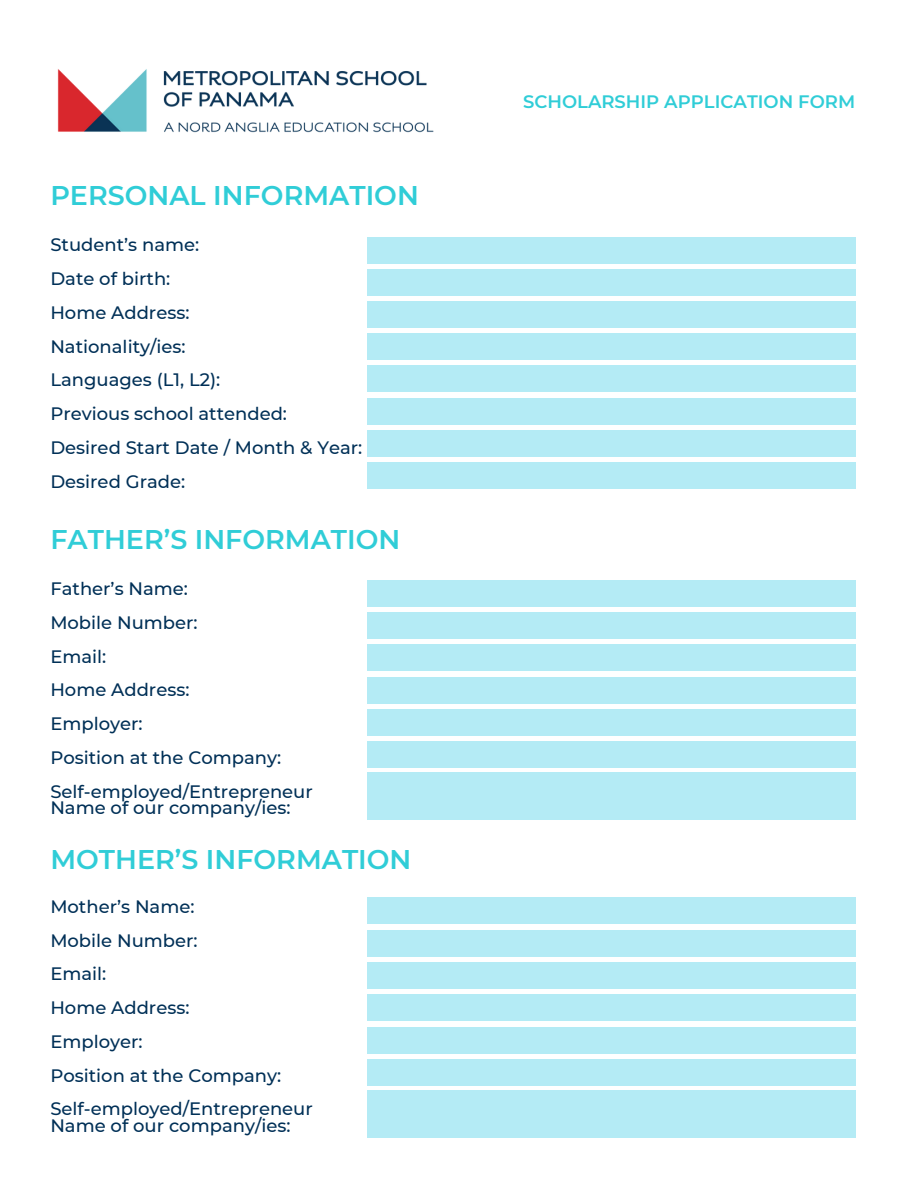
<style>
.page{position:relative;width:918px;height:1188px;background:#fff}
.page>*{position:absolute;margin:0;border:0;box-sizing:border-box;transform-origin:0 0}
.t1{font:600 27px "Montserrat";color:#30cdd7}
.t2{font:500 18px "Montserrat";color:#003057}
.t3{font:600 18px "Montserrat";color:#30cdd7}
</style>
<div class="page">
<img style="left:57px;top:69px;width:377px;height:64px">
<div style="left:367px;top:237px;width:488px;height:26px;background:#b4ebf5"></div>
<div style="left:367px;top:269px;width:488px;height:26px;background:#b4ebf5"></div>
<div style="left:367px;top:301px;width:488px;height:27px;background:#b4ebf5"></div>
<div style="left:367px;top:333px;width:488px;height:27px;background:#b4ebf5"></div>
<div style="left:367px;top:366px;width:488px;height:26px;background:#b4ebf5"></div>
<div style="left:367px;top:398px;width:488px;height:27px;background:#b4ebf5"></div>
<div style="left:367px;top:430px;width:488px;height:27px;background:#b4ebf5"></div>
<div style="left:367px;top:462px;width:488px;height:27px;background:#b4ebf5"></div>
<div style="left:367px;top:580px;width:488px;height:26px;background:#b4ebf5"></div>
<div style="left:367px;top:612px;width:488px;height:27px;background:#b4ebf5"></div>
<div style="left:367px;top:644px;width:488px;height:27px;background:#b4ebf5"></div>
<div style="left:367px;top:677px;width:488px;height:26px;background:#b4ebf5"></div>
<div style="left:367px;top:709px;width:488px;height:27px;background:#b4ebf5"></div>
<div style="left:367px;top:741px;width:488px;height:27px;background:#b4ebf5"></div>
<div style="left:367px;top:772px;width:488px;height:48px;background:#b4ebf5"></div>
<div style="left:367px;top:898px;width:488px;height:26px;background:#b4ebf5"></div>
<div style="left:367px;top:930px;width:488px;height:27px;background:#b4ebf5"></div>
<div style="left:367px;top:962px;width:488px;height:27px;background:#b4ebf5"></div>
<div style="left:367px;top:994px;width:488px;height:27px;background:#b4ebf5"></div>
<div style="left:367px;top:1027px;width:488px;height:26px;background:#b4ebf5"></div>
<div style="left:367px;top:1059px;width:488px;height:27px;background:#b4ebf5"></div>
<div style="left:367px;top:1090px;width:488px;height:47px;background:#b4ebf5"></div>
<p class="t1" style="left:50px;top:178px;width:370px">PERSONAL INFORMATION</p>
<h2 class="t2" style="left:50px;top:234px;width:150px">Student’s name:</h2>
<h1 class="t2" style="left:50px;top:268px;width:121px">Date of birth:</h1>
<p class="t2" style="left:50px;top:302px;width:141px">Home Address:</p>
<p class="t2" style="left:50px;top:335px;width:137px">Nationality/ies:</p>
<p class="t2" style="left:50px;top:369px;width:171px">Languages (L1, L2):</p>
<p class="t2" style="left:50px;top:403px;width:238px">Previous school attended:</p>
<p class="t2" style="left:50px;top:437px;width:313px">Desired Start Date / Month &amp; Year:</p>
<p class="t2" style="left:50px;top:470px;width:136px">Desired Grade:</p>
<p class="t1" style="left:50px;top:523px;width:352px">FATHER’S INFORMATION</p>
<p class="t2" style="left:50px;top:578px;width:139px">Father’s Name:</p>
<p class="t2" style="left:50px;top:611px;width:149px">Mobile Number:</p>
<h1 class="t2" style="left:50px;top:645px;width:57px">Email:</h1>
<p class="t2" style="left:50px;top:679px;width:141px">Home Address:</p>
<p class="t2" style="left:50px;top:713px;width:94px">Employer:</p>
<p class="t2" style="left:50px;top:746px;width:232px">Position at the Company:</p>
<p class="t2" style="left:50px;top:780px;width:264px">Self-employed/Entrepreneur</p>
<p class="t2" style="left:50px;top:797px;width:242px">Name of our company/ies:</p>
<p class="t1" style="left:50px;top:843px;width:363px">MOTHER’S INFORMATION</p>
<h1 class="t2" style="left:50px;top:895px;width:146px">Mother’s Name:</h1>
<p class="t2" style="left:50px;top:929px;width:149px">Mobile Number:</p>
<p class="t2" style="left:50px;top:963px;width:57px">Email:</p>
<p class="t2" style="left:50px;top:997px;width:141px">Home Address:</p>
<p class="t2" style="left:50px;top:1030px;width:94px">Employer:</p>
<p class="t2" style="left:50px;top:1064px;width:232px">Position at the Company:</p>
<p class="t2" style="left:50px;top:1098px;width:264px">Self-employed/Entrepreneur</p>
<p class="t2" style="left:50px;top:1115px;width:242px">Name of our company/ies:</p>
<p class="t3" style="left:523px;top:90px;width:334px">SCHOLARSHIP APPLICATION FORM</p>
</div>
